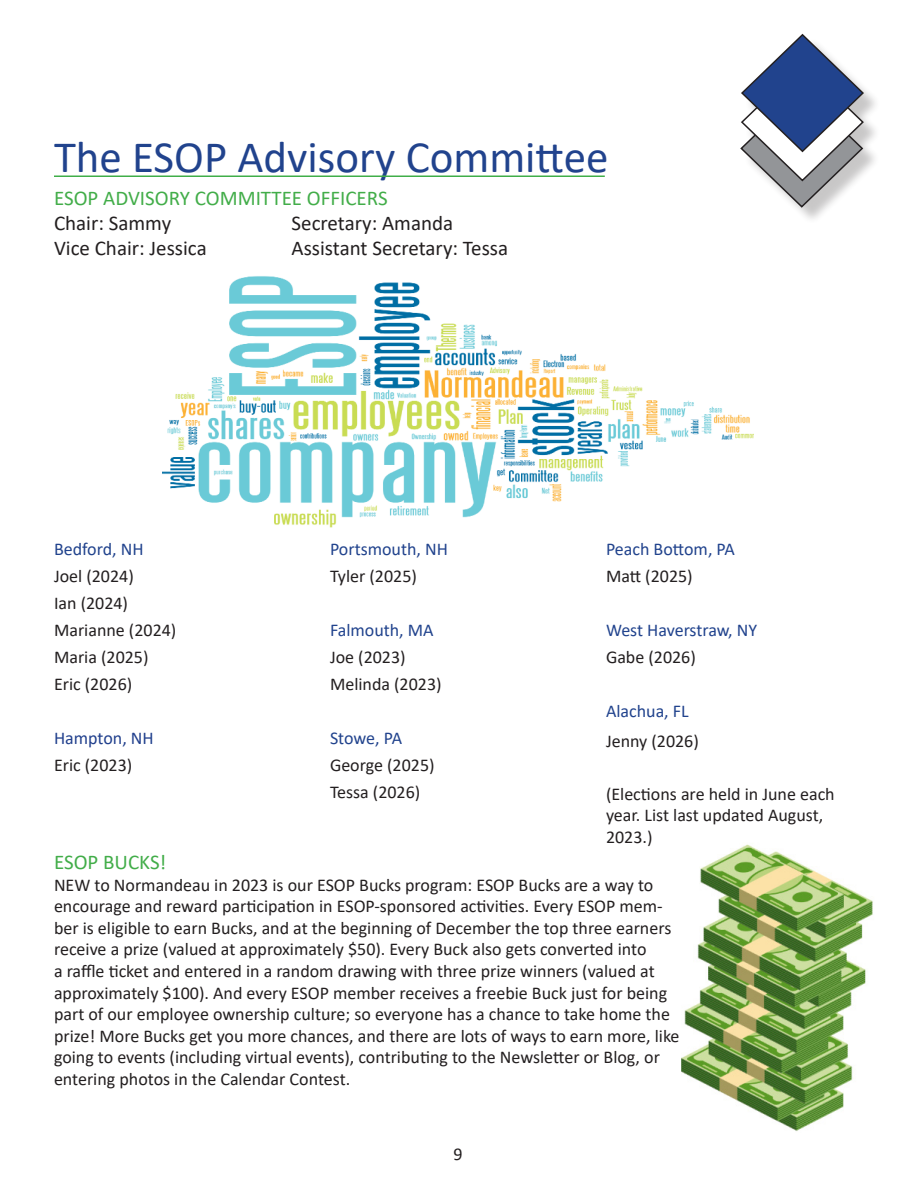
<style>
.page{position:relative;width:918px;height:1188px;background:#fff}
.page>*{position:absolute;margin:0;border:0;box-sizing:border-box;transform-origin:0 0}
.t1{font:45px "Calibri";color:#21438d}
.t2{font:21px/25.2px "Calibri";color:#231f20}
.t3{font:21px "Calibri";color:#42ad49}
.Body_Text{font:18px/21.6px "Calibri";color:#231f20}
.Body_Text-2{font:18px "Calibri";color:#21438d}
.Body_Text-3{font:18px "Calibri";color:#21408d}
</style>
<div class="page">
<img style="left:681px;top:844px;width:192px;height:287px">
<div style="left:744px;top:37px;width:137px;height:188px;background:#231f20;opacity:.25"></div>
<svg style="left:740px;top:33px;width:125px;height:176px"></svg>
<hr style="left:54px;top:176px;width:551px;height:1px;background:#40ae49">
<div style="left:656px;top:1115px;width:52px;height:33px;background:#fff"></div>
<img style="left:162px;top:276px;width:592px;height:252px">
<p class="t1" style="left:54px;top:126px;width:556px">The ESOP Advisory Committee</p>
<p class="t3" style="left:54px;top:183px;width:335px">ESOP ADVISORY COMMITTEE OFFICERS</p>
<p class="t2" style="left:54px;top:210px;width:119px">Chair: Sammy</p>
<p class="t2" style="left:54px;top:235px;width:154px">Vice Chair: Jessica</p>
<p class="t2" style="left:292px;top:210px;width:218px">Secretary: Amanda<br>Assistant Secretary: Tessa</p>
<p class="Body_Text-2" style="left:54px;top:537px;width:91px">Bedford, NH</p>
<p class="Body_Text" style="left:54px;top:565px;width:81px">Joel (2024)</p>
<p class="Body_Text" style="left:54px;top:592px;width:76px">Ian (2024)</p>
<p class="Body_Text" style="left:54px;top:619px;width:124px">Marianne (2024)</p>
<p class="Body_Text" style="left:54px;top:646px;width:96px">Maria (2025)</p>
<p class="Body_Text" style="left:54px;top:673px;width:80px">Eric (2026)</p>
<p class="Body_Text-3" style="left:54px;top:726px;width:101px">Hampton, NH</p>
<p class="Body_Text" style="left:54px;top:754px;width:80px">Eric (2023)</p>
<p class="Body_Text-2" style="left:330px;top:537px;width:119px">Portsmouth, NH</p>
<p class="Body_Text" style="left:330px;top:565px;width:88px">Tyler (2025)</p>
<p class="Body_Text-2" style="left:330px;top:618px;width:105px">Falmouth, MA</p>
<p class="Body_Text" style="left:330px;top:646px;width:77px">Joe (2023)</p>
<p class="Body_Text" style="left:330px;top:673px;width:113px">Melinda (2023)</p>
<p class="Body_Text-2" style="left:330px;top:726px;width:74px">Stowe, PA</p>
<p class="Body_Text" style="left:330px;top:754px;width:106px">George (2025)</p>
<p class="Body_Text" style="left:330px;top:781px;width:92px">Tessa (2026)</p>
<p class="Body_Text-2" style="left:606px;top:537px;width:131px">Peach Bottom, PA</p>
<p class="Body_Text" style="left:606px;top:565px;width:88px">Matt (2025)</p>
<p class="Body_Text-2" style="left:606px;top:618px;width:153px">West Haverstraw, NY</p>
<p class="Body_Text" style="left:606px;top:646px;width:91px">Gabe (2026)</p>
<p class="Body_Text-2" style="left:606px;top:699px;width:84px">Alachua, FL</p>
<p class="Body_Text" style="left:606px;top:730px;width:94px">Jenny (2026)</p>
<p class="Body_Text" style="left:606px;top:782px;width:230px">(Elections are held in June each year. List last updated August,<br>2023.)</p>
<p class="t3" style="left:54px;top:847px;width:114px">ESOP BUCKS!</p>
<p class="Body_Text" style="left:54px;top:873px;width:619px">NEW to Normandeau in 2023 is our ESOP Bucks program: ESOP Bucks are a way to encourage and reward participation in ESOP-sponsored activities. Every ESOP mem&shy;ber is eligible to earn Bucks, and at the beginning of December the top three earners receive a prize (valued at approximately $50). Every Buck also gets converted into<br>a raffle ticket and entered in a random drawing with three prize winners (valued at approximately $100). And every ESOP member receives a freebie Buck just for being part of our employee ownership culture; so everyone has a chance to take home the</p>
<p class="Body_Text" style="left:54px;top:1025px;width:627px">prize! More Bucks get you more chances, and there are lots of ways to earn more, like going to events (including virtual events), contributing to the Newsletter or Blog, or entering photos in the Calendar Contest.</p>
<p class="Body_Text" style="left:454px;top:1142px;width:11px">9</p>
</div>
